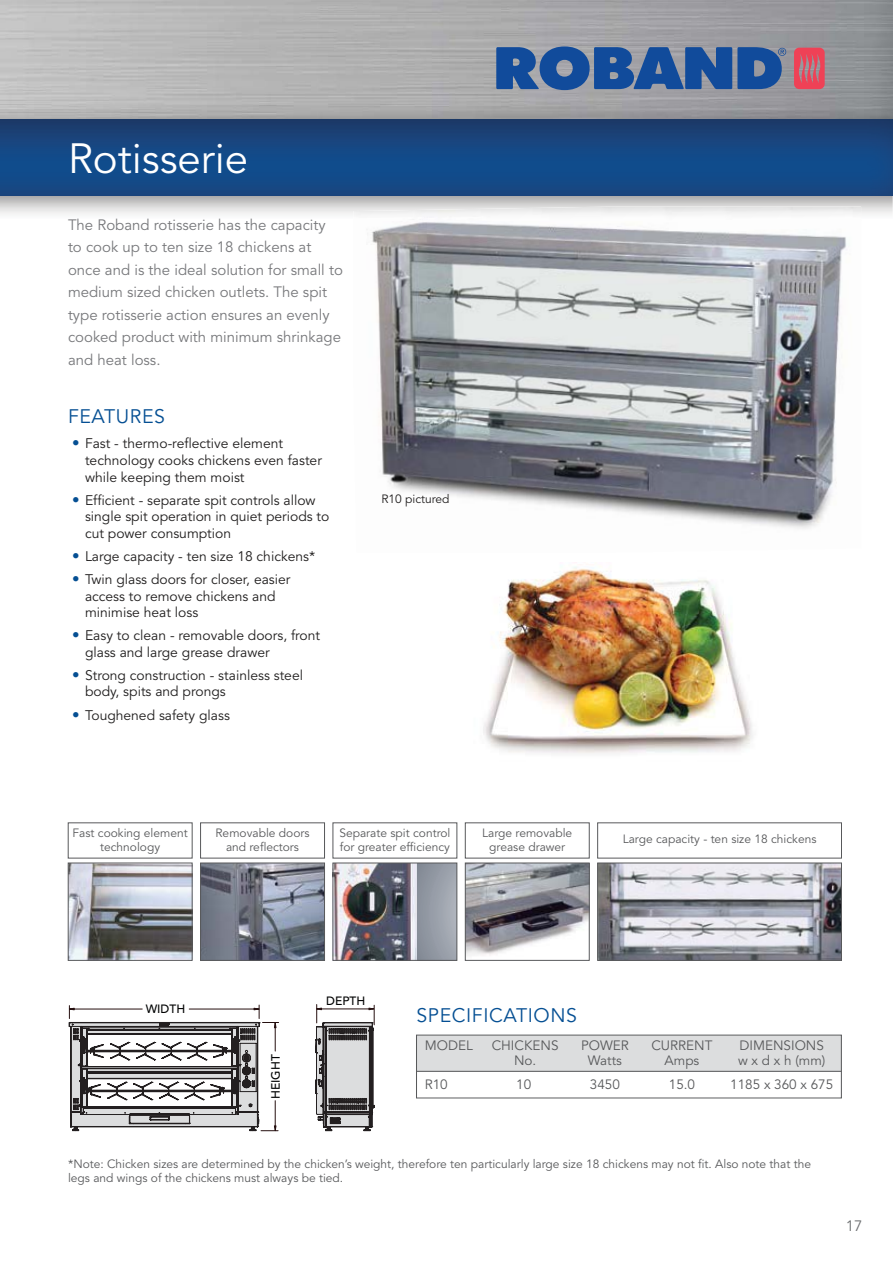
<style>
.page{position:relative;width:893px;height:1263px;background:#fff}
.page>*{position:absolute;margin:0;border:0;box-sizing:border-box;transform-origin:0 0}
.t1{font:42px "Avenir";color:#fff}
.t2{font:19.5px "Avenir";letter-spacing:.03em;color:#054f93}
.t3{font:15px/22.5px "Avenir";color:#77787b}
.t4{font:15px "Avenir";color:#6d6f71}
.t5{font:13.8px/16.6px "Avenir";color:#201e1e}
.t6{font:13.5px/15px "Avenir";color:#58595b;text-align:center}
.t7{font:12px/14.4px "Avenir";color:#58595b;text-align:center}
.t8{font:500 12px "Avenir";color:#020303}
.t9{font:12px "Avenir";color:#201e1e}
.s1{font-size:15px;color:#054f93}
</style>
<div class="page">
<img style="left:0;top:0;width:893px;height:214px">
<svg style="left:496px;top:46px;width:290px;height:44px;background:#3c649d"></svg>
<svg style="left:794px;top:48px;width:31px;height:41px"></svg>
<img style="left:483px;top:566px;width:270px;height:188px">
<img style="left:353px;top:207px;width:508px;height:322px">
<div style="left:416px;top:1035px;width:425px;height:36px;background:#dcddde"></div>
<hr style="left:416px;top:1071px;width:425px;height:1px;background:#58595b">
<div style="left:416px;top:1035px;width:425px;height:63px;border:1px solid #58595b"></div>
<svg style="left:69px;top:1005px;width:306px;height:126px"></svg>
<img style="left:70px;top:865px;width:120px;height:94px">
<div style="left:68px;top:863px;width:124px;height:98px;border:1px solid #58595b"></div>
<img style="left:467px;top:865px;width:120px;height:91px">
<div style="left:465px;top:863px;width:124px;height:98px;border:1px solid #58595b"></div>
<svg style="left:416px;top:865px;width:39px;height:94px;background:#989ea8"></svg>
<img style="left:335px;top:865px;width:81px;height:94px">
<div style="left:333px;top:863px;width:124px;height:98px;border:1px solid #58595b"></div>
<img style="left:202px;top:865px;width:121px;height:94px">
<div style="left:200px;top:863px;width:125px;height:98px;border:1px solid #58595b"></div>
<img style="left:599px;top:865px;width:241px;height:94px">
<div style="left:597px;top:863px;width:245px;height:98px;border:1px solid #58595b"></div>
<h1 class="t1" style="left:68px;top:142px;width:182px">Rotisserie</h1>
<p class="t3" style="left:68px;top:215px;width:276px">The Roband rotisserie has the capacity to cook up to ten size 18 chickens at once and is the ideal solution for small to medium sized chicken outlets. The spit type rotisserie action ensures an evenly cooked product with minimum shrinkage and heat loss.</p>
<h2 class="t2" style="left:68px;top:408px;width:99px">FEATURES</h2>
<p class="t5" style="left:85px;top:437px;width:238px;text-indent:-13px"><span class="s1">•</span> Fast - thermo-reflective element technology cooks chickens even faster while keeping them moist</p>
<p class="t5" style="left:85px;top:493px;width:246px;text-indent:-13px"><span class="s1">•</span> Efficient - separate spit controls allow single spit operation in quiet periods to cut power consumption</p>
<p class="t5" style="left:72px;top:549px;width:244px"><span class="s1">•</span> Large capacity - ten size 18 chickens*</p>
<p class="t5" style="left:85px;top:572px;width:207px;text-indent:-13px"><span class="s1">•</span> Twin glass doors for closer, easier access to remove chickens and minimise heat loss</p>
<p class="t5" style="left:85px;top:629px;width:237px;text-indent:-13px"><span class="s1">•</span> Easy to clean - removable doors, front glass and large grease drawer</p>
<p class="t5" style="left:85px;top:668px;width:219px;text-indent:-13px"><span class="s1">•</span> Strong construction - stainless steel body, spits and prongs</p>
<p class="t5" style="left:72px;top:708px;width:159px"><span class="s1">•</span> Toughened safety glass</p>
<p class="t9" style="left:381px;top:494px;width:70px">R10 pictured</p>
<p class="t7" style="left:73px;top:827px;width:117px">Fast cooking element technology</p>
<p class="t7" style="left:482px;top:827px;width:91px">Large removable grease drawer</p>
<p class="t7" style="left:216px;top:827px;width:95px">Removable doors and reflectors</p>
<p class="t7" style="left:623px;top:833px;width:195px">Large capacity - ten size 18 chickens</p>
<p class="t7" style="left:339px;top:827px;width:113px;text-align:left">Separate spit control for greater efficiency</p>
<p class="t8" style="left:146px;top:1004px;width:41px">WIDTH</p>
<p class="t8" style="left:271px;top:1099px;width:46px;rotate:-90deg">HEIGHT</p>
<p class="t8" style="left:326px;top:996px;width:41px">DEPTH</p>
<h2 class="t2" style="left:416px;top:1008px;width:162px">SPECIFICATIONS</h2>
<p class="t6" style="left:425px;top:1039px;width:50px">MODEL</p>
<p class="t6" style="left:492px;top:1039px;width:68px">CHICKENS<br>No.</p>
<p class="t6" style="left:581px;top:1039px;width:49px">POWER<br>Watts</p>
<p class="t6" style="left:651px;top:1039px;width:63px">CURRENT<br>Amps</p>
<p class="t6" style="left:425px;top:1078px;width:25px">R10</p>
<p class="t6" style="left:516px;top:1078px;width:17px">10</p>
<p class="t6" style="left:590px;top:1078px;width:32px">3450</p>
<p class="t6" style="left:669px;top:1078px;width:28px">15.0</p>
<p class="t6" style="left:730px;top:1078px;width:105px">1185 x 360 x 675</p>
<p class="t6" style="left:738px;top:1039px;width:89px;text-align:left">DIMENSIONS w x d x h (mm)</p>
<p class="t7" style="left:68px;top:1158px;width:745px;text-align:left">*Note: Chicken sizes are determined by the chicken’s weight, therefore ten particularly large size 18 chickens may not fit. Also note that the legs and wings of the chickens must always be tied.</p>
<p class="t4" style="left:846px;top:1220px;width:18px">17</p>
</div>
